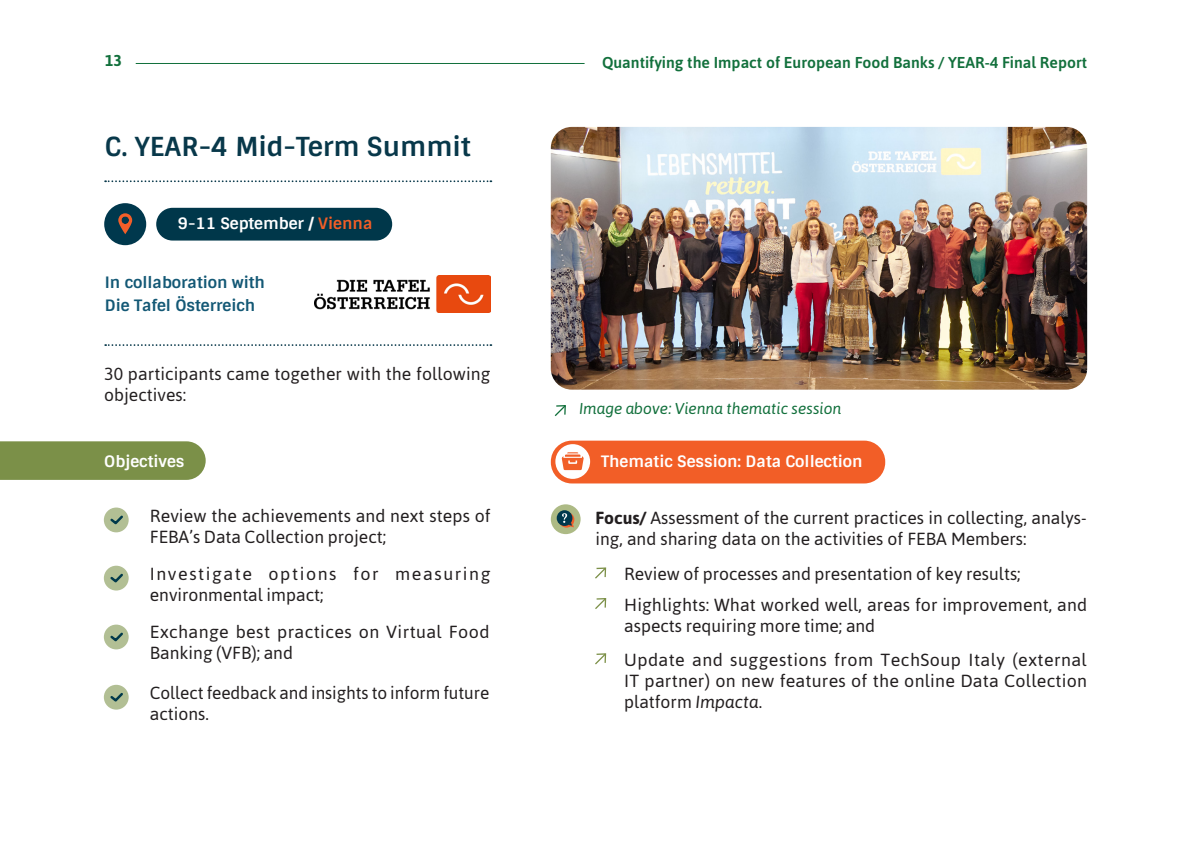
<style>
.page{position:relative;width:1191px;height:844px;background:#fff}
.page>*{position:absolute;margin:0;border:0;box-sizing:border-box;transform-origin:0 0}
.t1{font:700 26.25px "Sintony";color:#08384a}
.Body{font:17.5px/21px "Asap";color:#231f20}
.Body-2{font:17.5px/21px "Asap";letter-spacing:.085em;color:#231f20}
.Body-3{font:17.5px/21px "Asap";letter-spacing:.02em;color:#231f20}
.t2{font:700 15.75px "Sintony";color:#fff}
.t3{font:500 15.75px "Asap";color:#12703c}
.t4{font:700 15.75px "Sintony";color:#135875}
.Body-4{font:italic 15.75px "Asap";color:#12703c}
.t5{font:700 15.75px "Asap";color:#12703c}
.s1{color:#f25e27}
.s2{font-weight:700}
.s3{font-style:italic}
</style>
<div class="page">
<hr style="left:136px;top:63px;width:448px;height:1px;background:#12703c">
<svg style="left:105px;top:180px;width:386px;height:2px"></svg>
<svg style="left:105px;top:344px;width:386px;height:2px"></svg>
<div style="left:156px;top:208px;width:236px;height:32px;background:#00374a;border-radius:16px"></div>
<div style="left:104px;top:203px;width:42px;height:42px;background:#00384d;border-radius:50%"></div>
<svg style="left:118px;top:213px;width:14px;height:21px"></svg>
<div style="left:0;top:441px;width:206px;height:39px;background:#7b9048"></div>
<img style="left:314px;top:275px;width:177px;height:37px">
<img style="left:551px;top:127px;width:536px;height:262px">
<svg style="left:554px;top:405px;width:12px;height:11px"></svg>
<div style="left:551px;top:440px;width:334px;height:43px;background:#f25e27;border-radius:21px"></div>
<div style="left:555px;top:444px;width:35px;height:35px;background:#fff;border-radius:50%"></div>
<svg style="left:561px;top:452px;width:23px;height:18px"></svg>
<svg style="left:595px;top:567px;width:12px;height:12px"></svg>
<svg style="left:595px;top:598px;width:12px;height:11px"></svg>
<svg style="left:595px;top:653px;width:12px;height:12px"></svg>
<div style="left:104px;top:507px;width:25px;height:25px;background:#b2bf94;border-radius:50%"></div>
<svg style="left:110px;top:515px;width:13px;height:10px"></svg>
<div style="left:104px;top:565px;width:25px;height:25px;background:#b2bf94;border-radius:50%"></div>
<svg style="left:110px;top:573px;width:13px;height:10px"></svg>
<div style="left:104px;top:624px;width:25px;height:25px;background:#b2bf94;border-radius:50%"></div>
<svg style="left:110px;top:632px;width:13px;height:10px"></svg>
<div style="left:104px;top:684px;width:25px;height:25px;background:#b2bf94;border-radius:50%"></div>
<svg style="left:110px;top:693px;width:13px;height:9px"></svg>
<div style="left:551px;top:504px;width:29px;height:30px;background:#adba85;border-radius:50%"></div>
<svg style="left:557px;top:510px;width:17px;height:17px"></svg>
<p class="t5" style="left:105px;top:50px;width:18px">13</p>
<p class="t3" style="left:602px;top:52px;width:486px">Quantifying the Impact of European Food Banks / YEAR-4 Final Report</p>
<p class="t1" style="left:105px;top:129px;width:367px">C. YEAR-4 Mid-Term Summit</p>
<p class="t2" style="left:178px;top:213px;width:196px">9-11 September / <span class="s1">Vienna</span></p>
<p class="t4" style="left:105px;top:272px;width:162px">In collaboration with</p>
<p class="t4" style="left:105px;top:295px;width:152px">Die Tafel Österreich</p>
<p class="Body" style="left:104px;top:363px;width:388px">30 participants came together with the following objectives:</p>
<p class="t2" style="left:104px;top:451px;width:82px">Objectives</p>
<p class="Body-4" style="left:579px;top:398px;width:264px">Image above: Vienna thematic session</p>
<p class="t2" style="left:601px;top:451px;width:263px">Thematic Session: Data Collection</p>
<p class="Body" style="left:150px;top:505px;width:342px">Review the achievements and next steps of<br>FEBA’s Data Collection project;</p>
<p class="Body" style="left:595px;top:506px;width:493px"><span class="s2">Focus/</span> Assessment of the current practices in collecting, analys&shy;ing, and sharing data on the activities of FEBA Members:</p>
<p class="Body-2" style="left:150px;top:562px;width:342px">Investigate options for measuring environmental impact;</p>
<p class="Body-3" style="left:150px;top:620px;width:341px">Exchange best practices on Virtual Food<br>Banking (VFB); and</p>
<p class="Body" style="left:150px;top:681px;width:341px">Collect feedback and insights to inform future actions.</p>
<p class="Body" style="left:624px;top:562px;width:398px">Review of processes and presentation of key results;</p>
<p class="Body" style="left:624px;top:593px;width:464px">Highlights: What worked well, areas for improvement, and aspects requiring more time; and</p>
<p class="Body" style="left:624px;top:648px;width:464px;text-align:justify">Update and suggestions from TechSoup Italy (external IT partner) on new features of the online Data Collection platform <span class="s3">Impacta</span>.</p>
</div>
